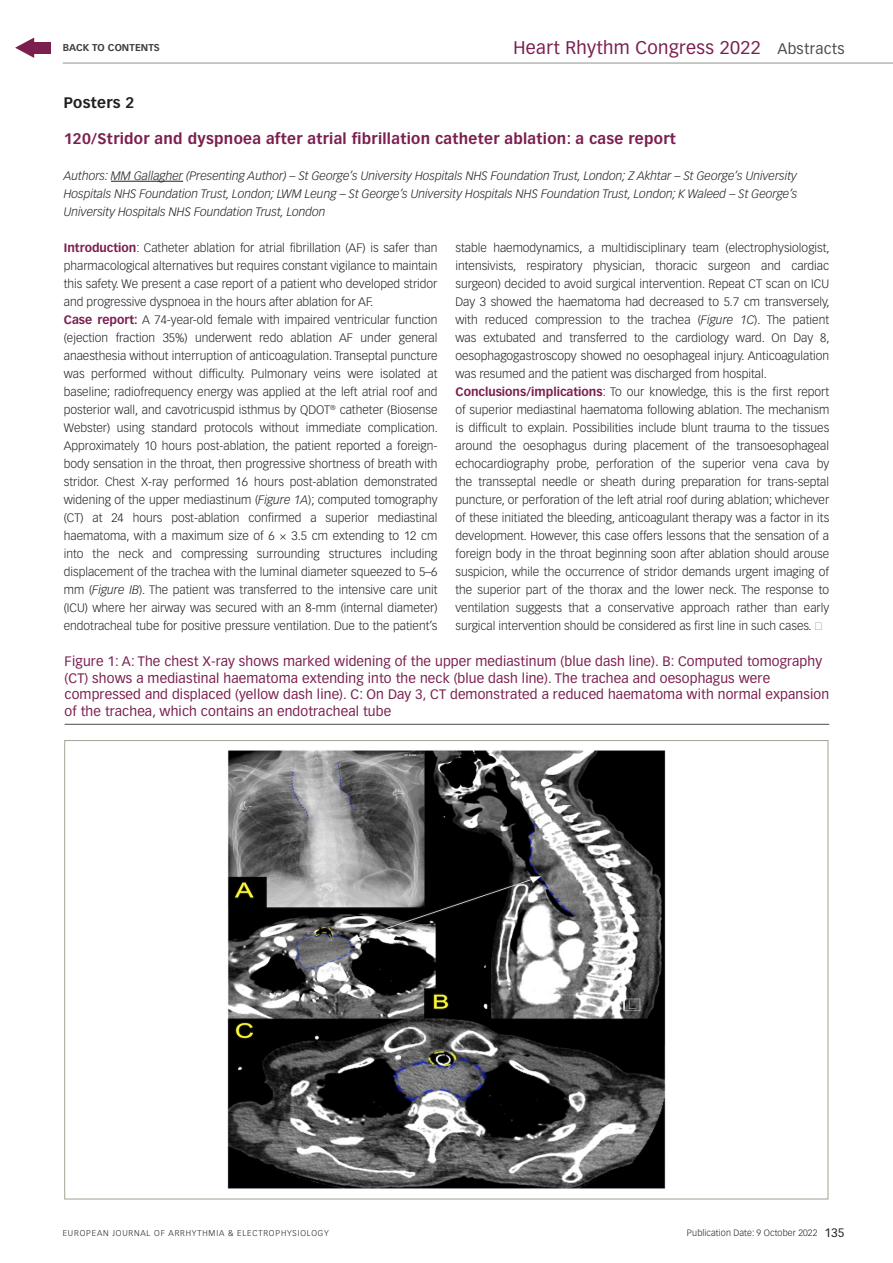
<style>
.page{position:relative;width:893px;height:1263px;background:#fff}
.page>*{position:absolute;margin:0;border:0;box-sizing:border-box;transform-origin:0 0}
.t1{font:18px "Vectora LT Std";letter-spacing:.02em;color:#7b1f4f}
._3__Abstract_Title{font:700 15px "Vectora LT Std";letter-spacing:.02em;color:#7b1f4f}
.SESSION{font:700 15px "Vectora LT Std";letter-spacing:.02em;color:#231f20}
._10_Table___Fig_Capt{font:13.5px/16.5px "Vectora LT Std";letter-spacing:.01em;color:#7b1f4f}
._9_Body_Text{font:300 12px/18px "Vectora LT Std";color:#231f20;text-align:justify}
._5__Authors{font:italic 300 12px/18px "Vectora LT Std";color:#231f20;text-align:justify}
.t2{font:12px "Vectora LT Std";color:#231f20}
.t3{font:700 9.75px "Vectora LT Std";letter-spacing:.01em;color:#3e3e3f}
.t4{font:300 9px "Vectora LT Std";letter-spacing:.01em;color:#231f20}
.t5{font:300 8.25px "Vectora LT Std";letter-spacing:.1em;color:#231f20}
.s1{font-size:15px;color:#4b4c4d}
.s2{font-weight:700;color:#7b1f4f}
.s3{font-style:italic}
.s4{color:#7b1f4f}
</style>
<div class="page">
<hr style="left:63px;top:63px;width:830px;height:1px;background:#231f20">
<div style="left:30px;top:42px;width:20px;height:12px;background:#7b1f4f"></div>
<svg style="left:15px;top:38px;width:19px;height:20px"></svg>
<hr style="left:111px;top:181px;width:72px;height:1px;background:#231f20">
<img style="left:227px;top:750px;width:439px;height:439px">
<hr style="left:65px;top:724px;width:764px;height:1px;background:#4b4c4d">
<p class="t3" style="left:63px;top:42px;width:99px">BACK TO CONTENTS</p>
<h1 class="t1" style="left:514px;top:37px;width:333px">Heart Rhythm Congress 2022 <span class="s1">Abstracts</span></h1>
<p class="SESSION" style="left:64px;top:94px;width:72px">Posters 2</p>
<p class="_3__Abstract_Title" style="left:64px;top:130px;width:614px">120/Stridor and dyspnoea after atrial fibrillation catheter ablation: a case report</p>
<p class="_5__Authors" style="left:64px;top:167px;width:735px">Authors: MM Gallagher (Presenting Author) – St George’s University Hospitals NHS Foundation Trust, London; Z Akhtar – St George’s University Hospitals NHS Foundation Trust, London; LWM Leung – St George’s University Hospitals NHS Foundation Trust, London; K Waleed – St George’s University Hospitals NHS Foundation Trust, London</p>
<p class="_9_Body_Text" style="left:64px;top:239px;width:375px"><span class="s2">Introduction</span>: Catheter ablation for atrial fibrillation (AF) is safer than pharmacological alternatives but requires constant vigilance to maintain this safety. We present a case report of a patient who developed stridor and progressive dyspnoea in the hours after ablation for AF.</p>
<p class="_9_Body_Text" style="left:64px;top:311px;width:376px"><span class="s2">Case report:</span> A 74-year-old female with impaired ventricular function (ejection fraction 35%) underwent redo ablation AF under general anaesthesia without interruption of anticoagulation. Transeptal puncture was performed without difficulty. Pulmonary veins were isolated at baseline; radiofrequency energy was applied at the left atrial roof and posterior wall, and cavotricuspid isthmus by QDOT<sup>®</sup> catheter (Biosense Webster) using standard protocols without immediate complication.<br>Approximately 10 hours post-ablation, the patient reported a foreign&shy;body sensation in the throat, then progressive shortness of breath with stridor. Chest X-ray performed 16 hours post-ablation demonstrated widening of the upper mediastinum (<span class="s3">Figure 1A</span>); computed tomography (CT) at 24 hours post-ablation confirmed a superior mediastinal haematoma, with a maximum size of 6 × 3.5 cm extending to 12 cm into the neck and compressing surrounding structures including displacement of the trachea with the luminal diameter squeezed to 5–6 mm (<span class="s3">Figure IB</span>). The patient was transferred to the intensive care unit (ICU) where her airway was secured with an 8-mm (internal diameter) endotracheal tube for positive pressure ventilation. Due to the patient’s</p>
<p class="_9_Body_Text" style="left:455px;top:239px;width:376px">stable haemodynamics, a multidisciplinary team (electrophysiologist, intensivists, respiratory physician, thoracic surgeon and cardiac surgeon) decided to avoid surgical intervention. Repeat CT scan on ICU Day 3 showed the haematoma had decreased to 5.7 cm transversely, with reduced compression to the trachea (<span class="s3">Figure 1C</span>). The patient was extubated and transferred to the cardiology ward. On Day 8, oesophagogastroscopy showed no oesophageal injury. Anticoagulation was resumed and the patient was discharged from hospital.</p>
<p class="_9_Body_Text" style="left:455px;top:383px;width:375px"><span class="s2">Conclusions/implications</span>: To our knowledge, this is the first report of superior mediastinal haematoma following ablation. The mechanism is difficult to explain. Possibilities include blunt trauma to the tissues around the oesophagus during placement of the transoesophageal echocardiography probe, perforation of the superior vena cava by the transseptal needle or sheath during preparation for trans-septal puncture, or perforation of the left atrial roof during ablation; whichever of these initiated the bleeding, anticoagulant therapy was a factor in its development. However, this case offers lessons that the sensation of a foreign body in the throat beginning soon after ablation should arouse suspicion, while the occurrence of stridor demands urgent imaging of the superior part of the thorax and the lower neck. The response to ventilation suggests that a conservative approach rather than early surgical intervention should be considered as first line in such cases. <span class="s4">❑</span></p>
<p class="_10_Table___Fig_Capt" style="left:65px;top:653px;width:766px">Figure 1: A: The chest X-ray shows marked widening of the upper mediastinum (blue dash line). B: Computed tomography (CT) shows a mediastinal haematoma extending into the neck (blue dash line). The trachea and oesophagus were compressed and displaced (yellow dash line). C: On Day 3, CT demonstrated a reduced haematoma with normal expansion of the trachea, which contains an endotracheal tube</p>
<p class="t5" style="left:63px;top:1228px;width:268px">EUROPEAN JOURNAL OF ARRHYTHMIA &amp; ELECTROPHYSIOLOGY</p>
<p class="t4" style="left:687px;top:1227px;width:132px">Publication Date: 9 October 2022</p>
<p class="t2" style="left:825px;top:1226px;width:22px">135</p>
</div>
